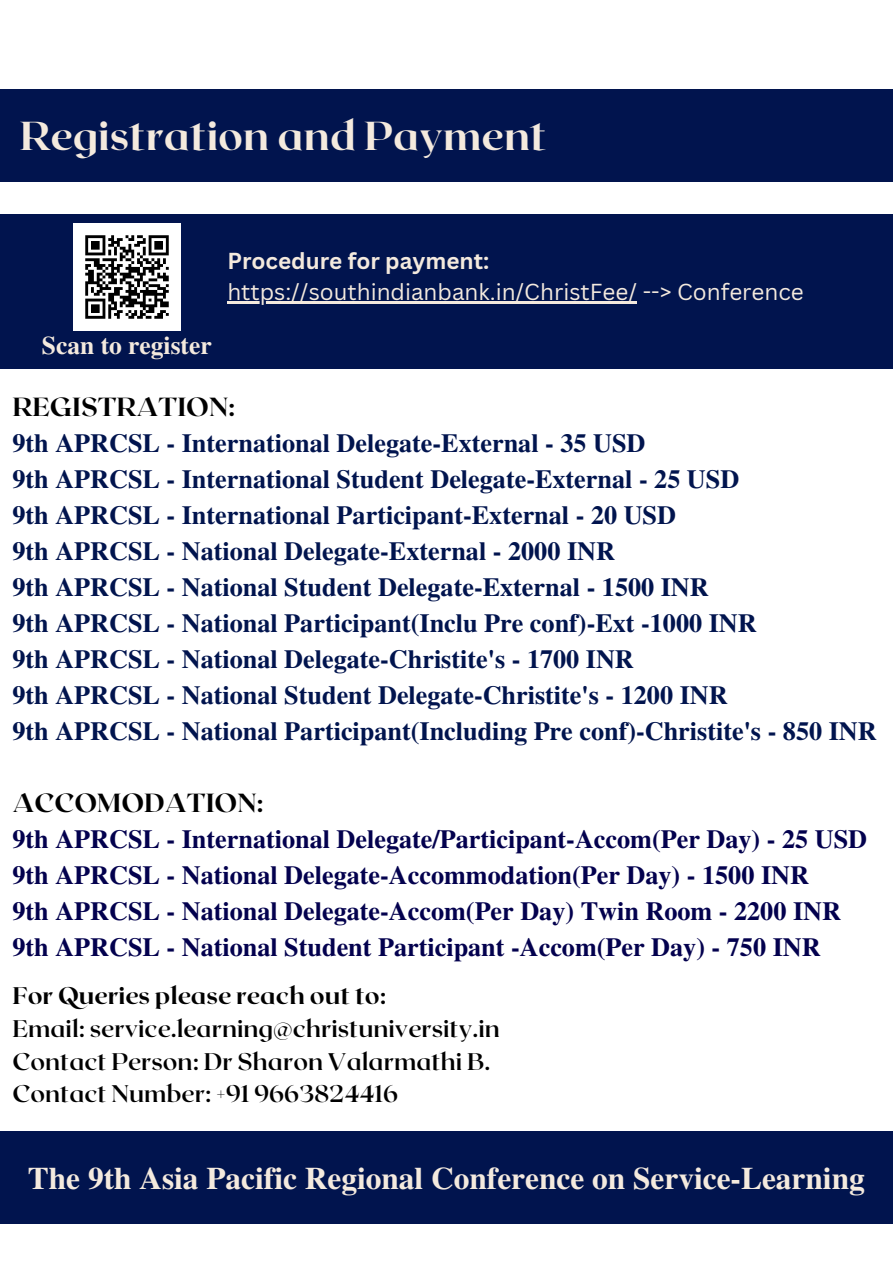
<style>
.page{position:relative;width:893px;height:1264px;background:#fff}
.page>*{position:absolute;margin:0;border:0;box-sizing:border-box;transform-origin:0 0}
.t1{font:800 40.35px "Roxborough CF";color:#f4eade}
.t2{font:700 31.35px "Te X Gyre Termes";color:#f4eade}
.t3{font:700 26.1px/36px "Te X Gyre Termes";color:#01144e}
.t4{font:700 26.1px/36px "Te X Gyre Termes";color:#03014e}
.t5{font:800 26.1px "Roxborough CF";color:#000}
.t6{font:700 25.5px "Te X Gyre Termes";color:#f4eade}
.t7{font:700 24px/32.5px "Roxborough CF";color:#000}
.t8{font:800 24px "Roxborough CF";color:#000}
.t9{font:22.5px "Canva Sans";color:#f4eade}
.t10{font:700 22.5px "Canva Sans";color:#f4eade}
</style>
<div class="page">
<div style="left:0;top:89px;width:892px;height:92px;background:#01144e"></div>
<div style="left:0;top:1131px;width:892px;height:92px;background:#01144e"></div>
<div style="left:0;top:214px;width:892px;height:155px;background:#01144e"></div>
<img style="left:74px;top:223px;width:106px;height:107px">
<hr style="left:227px;top:301px;width:410px;height:2px;background:#f4eade">
<h1 class="t1" style="left:20px;top:110px;width:528px">Registration and Payment</h1>
<p class="t6" style="left:42px;top:325px;width:171px">Scan to register</p>
<p class="t10" style="left:227px;top:244px;width:263px">Procedure for payment:</p>
<p class="t9" style="left:227px;top:276px;width:578px">https://southindianbank.in/ChristFee/ --&gt; Conference</p>
<p class="t5" style="left:12px;top:390px;width:225px">REGISTRATION:</p>
<p class="t3" style="left:12px;top:424px;width:865px">9th APRCSL - International Delegate-External - 35 USD<br>9th APRCSL - International Student Delegate-External - 25 USD<br>9th APRCSL - International Participant-External - 20 USD<br>9th APRCSL - National Delegate-External - 2000 INR<br>9th APRCSL - National Student Delegate-External - 1500 INR<br>9th APRCSL - National Participant(Inclu Pre conf)-Ext -1000 INR<br>9th APRCSL - National Delegate-Christite's - 1700 INR<br>9th APRCSL - National Student Delegate-Christite's - 1200 INR<br>9th APRCSL - National Participant(Including Pre conf)-Christite's - 850 INR</p>
<p class="t5" style="left:12px;top:786px;width:253px">ACCOMODATION:</p>
<p class="t4" style="left:12px;top:820px;width:856px">9th APRCSL - International Delegate/Participant-Accom(Per Day) - 25 USD 9th APRCSL - National Delegate-Accommodation(Per Day) - 1500 INR<br>9th APRCSL - National Delegate-Accom(Per Day) Twin Room - 2200 INR 9th APRCSL - National Student Participant -Accom(Per Day) - 750 INR</p>
<p class="t8" style="left:12px;top:980px;width:375px">For Queries please reach out to:</p>
<p class="t7" style="left:12px;top:1011px;width:489px">Email: service.learning@christuniversity.in<br>Contact Person: Dr Sharon Valarmathi B.<br>Contact Number: +91 9663824416</p>
<p class="t2" style="left:28px;top:1153px;width:838px">The 9th Asia Pacific Regional Conference on Service-Learning</p>
</div>
